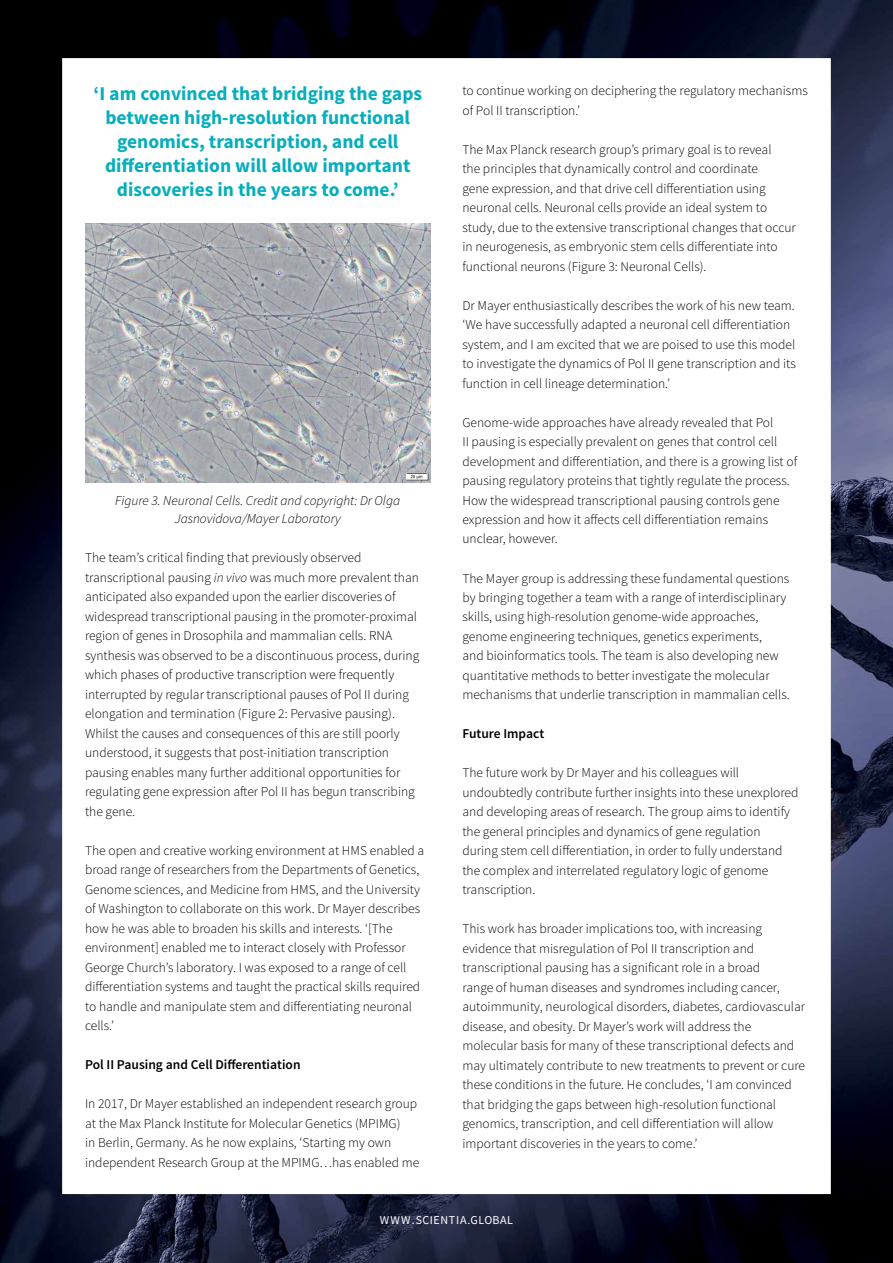
<style>
.page{position:relative;width:893px;height:1263px;background:#fff}
.page>*{position:absolute;margin:0;border:0;box-sizing:border-box;transform-origin:0 0}
.t1{font:700 19.5px/24px "Source Sans Pro";color:#06aebb;text-align:center}
.t2{font:300 13.5px/19.5px "Source Sans Pro";color:#000}
.t3{font:italic 300 13.5px/18px "Source Sans Pro";color:#000;text-align:center}
.t4{font:600 13.5px "Source Sans Pro";color:#000}
.t5{font:12px "Source Sans Pro";letter-spacing:.05em;color:#fff}
.s1{font-style:italic}
</style>
<div class="page">
<img style="left:0;top:0;width:893px;height:1263px">
<div style="left:62px;top:58px;width:769px;height:1136px;background:#fff;border:2px solid #fff"></div>
<img style="left:85px;top:223px;width:346px;height:259px">
<h1 class="t1" style="left:94px;top:82px;width:330px">‘I am convinced that bridging the gaps between high-resolution functional genomics, transcription, and cell differentiation will allow important discoveries in the years to come.’</h1>
<p class="t3" style="left:115px;top:491px;width:286px">Figure 3. Neuronal Cells. Credit and copyright: Dr Olga<br>Jasnovidova/Mayer Laboratory</p>
<p class="t2" style="left:85px;top:548px;width:336px">The team’s critical finding that previously observed transcriptional pausing <span class="s1">in vivo</span> was much more prevalent than anticipated also expanded upon the earlier discoveries of widespread transcriptional pausing in the promoter-proximal region of genes in Drosophila and mammalian cells. RNA synthesis was observed to be a discontinuous process, during which phases of productive transcription were frequently interrupted by regular transcriptional pauses of Pol II during elongation and termination (Figure 2: Pervasive pausing).<br>Whilst the causes and consequences of this are still poorly understood, it suggests that post-initiation transcription pausing enables many further additional opportunities for regulating gene expression after Pol II has begun transcribing the gene.</p>
<p class="t2" style="left:85px;top:840px;width:341px">The open and creative working environment at HMS enabled a broad range of researchers from the Departments of Genetics, Genome sciences, and Medicine from HMS, and the University of Washington to collaborate on this work. Dr Mayer describes how he was able to broaden his skills and interests. ‘[The environment] enabled me to interact closely with Professor George Church’s laboratory. I was exposed to a range of cell differentiation systems and taught the practical skills required to handle and manipulate stem and differentiating neuronal cells.’</p>
<p class="t4" style="left:85px;top:1056px;width:217px">Pol II Pausing and Cell Differentiation</p>
<p class="t2" style="left:85px;top:1094px;width:336px">In 2017, Dr Mayer established an independent research group at the Max Planck Institute for Molecular Genetics (MPIMG)<br>in Berlin, Germany. As he now explains, ‘Starting my own independent Research Group at the MPIMG…has enabled me</p>
<p class="t2" style="left:462px;top:81px;width:347px">to continue working on deciphering the regulatory mechanisms of Pol II transcription.’</p>
<p class="t2" style="left:462px;top:139px;width:335px">The Max Planck research group’s primary goal is to reveal<br>the principles that dynamically control and coordinate<br>gene expression, and that drive cell differentiation using neuronal cells. Neuronal cells provide an ideal system to study, due to the extensive transcriptional changes that occur in neurogenesis, as embryonic stem cells differentiate into functional neurons (Figure 3: Neuronal Cells).</p>
<p class="t2" style="left:462px;top:295px;width:335px">Dr Mayer enthusiastically describes the work of his new team. ‘We have successfully adapted a neuronal cell differentiation system, and I am excited that we are poised to use this model to investigate the dynamics of Pol II gene transcription and its function in cell lineage determination.’</p>
<p class="t2" style="left:462px;top:412px;width:336px">Genome-wide approaches have already revealed that Pol<br>II pausing is especially prevalent on genes that control cell development and differentiation, and there is a growing list of pausing regulatory proteins that tightly regulate the process.<br>How the widespread transcriptional pausing controls gene expression and how it affects cell differentiation remains unclear, however.</p>
<p class="t2" style="left:462px;top:568px;width:329px">The Mayer group is addressing these fundamental questions by bringing together a team with a range of interdisciplinary skills, using high-resolution genome-wide approaches, genome engineering techniques, genetics experiments,<br>and bioinformatics tools. The team is also developing new quantitative methods to better investigate the molecular mechanisms that underlie transcription in mammalian cells.</p>
<p class="t4" style="left:462px;top:725px;width:83px">Future Impact</p>
<p class="t2" style="left:462px;top:763px;width:337px">The future work by Dr Mayer and his colleagues will undoubtedly contribute further insights into these unexplored and developing areas of research. The group aims to identify the general principles and dynamics of gene regulation during stem cell differentiation, in order to fully understand the complex and interrelated regulatory logic of genome transcription.</p>
<p class="t2" style="left:462px;top:919px;width:344px">This work has broader implications too, with increasing evidence that misregulation of Pol II transcription and transcriptional pausing has a significant role in a broad<br>range of human diseases and syndromes including cancer, autoimmunity, neurological disorders, diabetes, cardiovascular disease, and obesity. Dr Mayer’s work will address the molecular basis for many of these transcriptional defects and may ultimately contribute to new treatments to prevent or cure these conditions in the future. He concludes, ‘I am convinced that bridging the gaps between high-resolution functional genomics, transcription, and cell differentiation will allow important discoveries in the years to come.’</p>
<p class="t5" style="left:380px;top:1212px;width:135px">WWW.SCIENTIA.GLOBAL</p>
</div>
